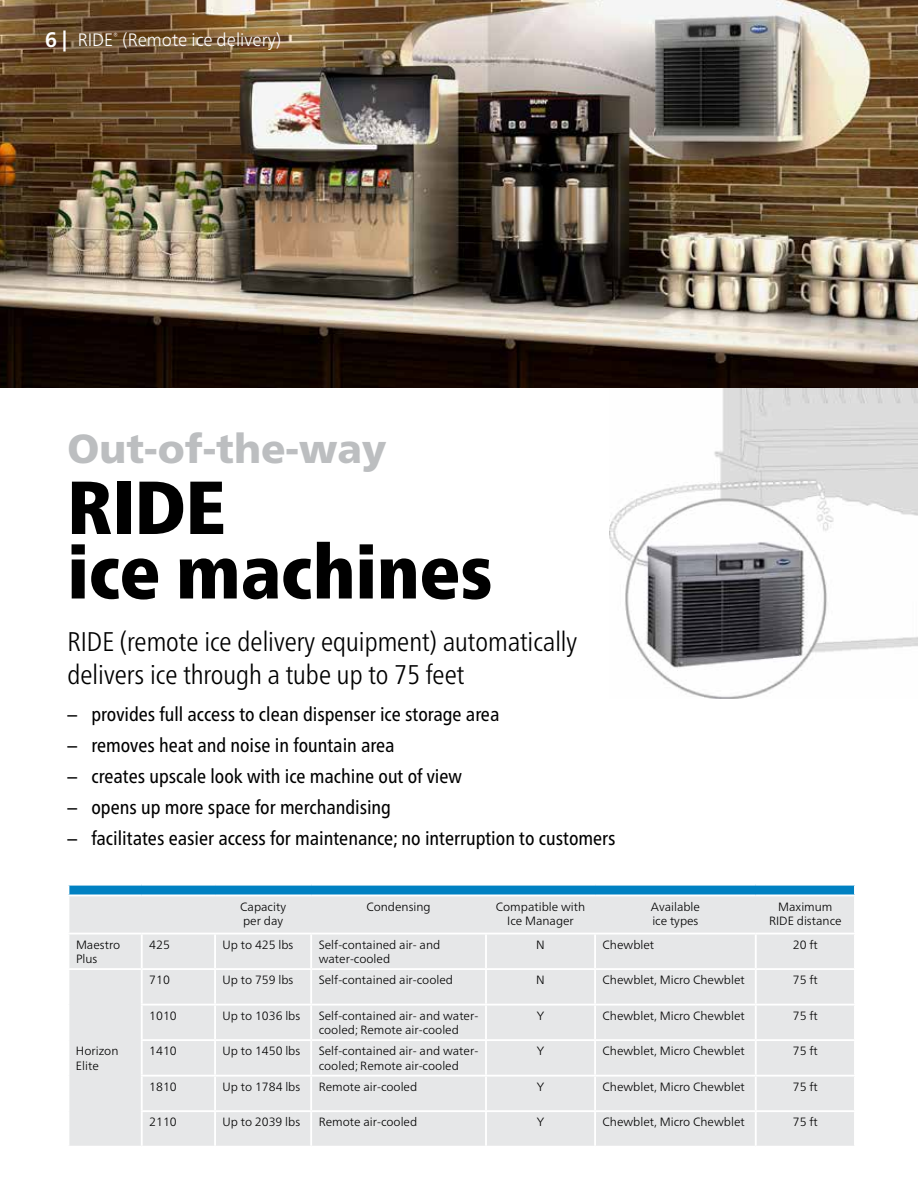
<style>
.page{position:relative;width:918px;height:1188px;background:#fff}
.page>*{position:absolute;margin:0;border:0;box-sizing:border-box;transform-origin:0 0}
.t1{font:900 condensed 75px/64.5px "Frutiger Neue LT Pro";color:#000}
.t2{font:900 40.5px "Frutiger Neue LT Pro";color:#bcbec0}
.t3{font:300 condensed 27px/32.4px "Frutiger Neue LT Pro";color:#000}
.t4{font:condensed 19.5px "Frutiger Neue LT Pro";color:#000}
.t5{font:300 18px "Frutiger Neue LT Pro";color:#fff;scale:.95 1}
.t6{font:300 12px/14.4px "Frutiger Neue LT Pro";color:#000}
.s1{font-weight:700;font-size:21px}
</style>
<div class="page">
<img style="left:610px;top:388px;width:308px;height:311px">
<img style="left:0;top:0;width:918px;height:388px">
<div style="left:69px;top:896px;width:785px;height:250px;background:#e6e7e8"></div>
<svg style="left:68px;top:885px;width:787px;height:10px;background:#1c8ec8"></svg>
<hr style="left:68px;top:933px;width:74px;height:2px;background:#fff">
<hr style="left:142px;top:933px;width:73px;height:2px;background:#fff">
<hr style="left:141px;top:935px;width:2px;height:33px;background:#fff">
<hr style="left:215px;top:933px;width:96px;height:2px;background:#fff">
<hr style="left:214px;top:935px;width:2px;height:33px;background:#fff">
<hr style="left:311px;top:933px;width:175px;height:2px;background:#fff">
<hr style="left:310px;top:935px;width:2px;height:33px;background:#fff">
<hr style="left:486px;top:933px;width:109px;height:2px;background:#fff">
<hr style="left:485px;top:935px;width:2px;height:33px;background:#fff">
<hr style="left:595px;top:933px;width:161px;height:2px;background:#fff">
<hr style="left:594px;top:935px;width:2px;height:33px;background:#fff">
<hr style="left:756px;top:933px;width:100px;height:2px;background:#fff">
<hr style="left:755px;top:935px;width:2px;height:33px;background:#fff">
<hr style="left:68px;top:968px;width:74px;height:2px;background:#fff">
<hr style="left:142px;top:968px;width:73px;height:2px;background:#fff">
<hr style="left:141px;top:970px;width:2px;height:34px;background:#fff">
<hr style="left:215px;top:968px;width:96px;height:2px;background:#fff">
<hr style="left:214px;top:970px;width:2px;height:34px;background:#fff">
<hr style="left:311px;top:968px;width:175px;height:2px;background:#fff">
<hr style="left:310px;top:970px;width:2px;height:34px;background:#fff">
<hr style="left:486px;top:968px;width:109px;height:2px;background:#fff">
<hr style="left:485px;top:970px;width:2px;height:34px;background:#fff">
<hr style="left:595px;top:968px;width:161px;height:2px;background:#fff">
<hr style="left:594px;top:970px;width:2px;height:34px;background:#fff">
<hr style="left:756px;top:968px;width:100px;height:2px;background:#fff">
<hr style="left:755px;top:970px;width:2px;height:34px;background:#fff">
<hr style="left:141px;top:1004px;width:74px;height:2px;background:#fff">
<hr style="left:141px;top:1006px;width:2px;height:33px;background:#fff">
<hr style="left:215px;top:1004px;width:96px;height:2px;background:#fff">
<hr style="left:214px;top:1006px;width:2px;height:33px;background:#fff">
<hr style="left:311px;top:1004px;width:175px;height:2px;background:#fff">
<hr style="left:310px;top:1006px;width:2px;height:33px;background:#fff">
<hr style="left:486px;top:1004px;width:109px;height:2px;background:#fff">
<hr style="left:485px;top:1006px;width:2px;height:33px;background:#fff">
<hr style="left:595px;top:1004px;width:161px;height:2px;background:#fff">
<hr style="left:594px;top:1006px;width:2px;height:33px;background:#fff">
<hr style="left:756px;top:1004px;width:100px;height:2px;background:#fff">
<hr style="left:755px;top:1006px;width:2px;height:33px;background:#fff">
<hr style="left:141px;top:1039px;width:74px;height:2px;background:#fff">
<hr style="left:141px;top:1041px;width:2px;height:34px;background:#fff">
<hr style="left:215px;top:1039px;width:96px;height:2px;background:#fff">
<hr style="left:214px;top:1041px;width:2px;height:34px;background:#fff">
<hr style="left:311px;top:1039px;width:175px;height:2px;background:#fff">
<hr style="left:310px;top:1041px;width:2px;height:34px;background:#fff">
<hr style="left:486px;top:1039px;width:109px;height:2px;background:#fff">
<hr style="left:485px;top:1041px;width:2px;height:34px;background:#fff">
<hr style="left:595px;top:1039px;width:161px;height:2px;background:#fff">
<hr style="left:594px;top:1041px;width:2px;height:34px;background:#fff">
<hr style="left:756px;top:1039px;width:100px;height:2px;background:#fff">
<hr style="left:755px;top:1041px;width:2px;height:34px;background:#fff">
<hr style="left:141px;top:1075px;width:74px;height:2px;background:#fff">
<hr style="left:141px;top:1077px;width:2px;height:33px;background:#fff">
<hr style="left:215px;top:1075px;width:96px;height:2px;background:#fff">
<hr style="left:214px;top:1077px;width:2px;height:33px;background:#fff">
<hr style="left:311px;top:1075px;width:175px;height:2px;background:#fff">
<hr style="left:310px;top:1077px;width:2px;height:33px;background:#fff">
<hr style="left:486px;top:1075px;width:109px;height:2px;background:#fff">
<hr style="left:485px;top:1077px;width:2px;height:33px;background:#fff">
<hr style="left:595px;top:1075px;width:161px;height:2px;background:#fff">
<hr style="left:594px;top:1077px;width:2px;height:33px;background:#fff">
<hr style="left:756px;top:1075px;width:100px;height:2px;background:#fff">
<hr style="left:755px;top:1077px;width:2px;height:33px;background:#fff">
<hr style="left:141px;top:1110px;width:74px;height:2px;background:#fff">
<hr style="left:141px;top:1112px;width:2px;height:34px;background:#fff">
<hr style="left:215px;top:1110px;width:96px;height:2px;background:#fff">
<hr style="left:214px;top:1112px;width:2px;height:34px;background:#fff">
<hr style="left:311px;top:1110px;width:175px;height:2px;background:#fff">
<hr style="left:310px;top:1112px;width:2px;height:34px;background:#fff">
<hr style="left:486px;top:1110px;width:109px;height:2px;background:#fff">
<hr style="left:485px;top:1112px;width:2px;height:34px;background:#fff">
<hr style="left:595px;top:1110px;width:161px;height:2px;background:#fff">
<hr style="left:594px;top:1112px;width:2px;height:34px;background:#fff">
<hr style="left:756px;top:1110px;width:100px;height:2px;background:#fff">
<hr style="left:755px;top:1112px;width:2px;height:34px;background:#fff">
<h3 class="t5" style="left:45px;top:29px;width:250px"><span class="s1">6 |</span> RIDE<sup>®</sup> (Remote ice delivery)</h3>
<h2 class="t2" style="left:68px;top:424px;width:321px">Out-of-the-way</h2>
<h1 class="t1" style="left:68px;top:475px;width:427px">RIDE<br>ice machines</h1>
<h3 class="t3" style="left:68px;top:625px;width:511px">RIDE (remote ice delivery equipment) automatically delivers ice through a tube up to 75 feet</h3>
<h3 class="t4" style="left:68px;top:703px;width:433px">– provides full access to clean dispenser ice storage area</h3>
<h3 class="t4" style="left:67px;top:734px;width:329px">– removes heat and noise in fountain area</h3>
<h3 class="t4" style="left:67px;top:765px;width:396px">– creates upscale look with ice machine out of view</h3>
<h3 class="t4" style="left:67px;top:796px;width:325px">– opens up more space for merchandising</h3>
<h3 class="t4" style="left:67px;top:827px;width:550px">– facilitates easier access for maintenance; no interruption to customers</h3>
<p class="t6" style="left:240px;top:899px;width:47px">Capacity per day</p>
<p class="t6" style="left:366px;top:899px;width:66px">Condensing</p>
<p class="t6" style="left:496px;top:899px;width:91px;text-align:center">Compatible with<br>Ice Manager</p>
<p class="t6" style="left:651px;top:899px;width:51px">Available ice types</p>
<p class="t6" style="left:769px;top:899px;width:74px;text-align:center">Maximum<br>RIDE distance</p>
<p class="t6" style="left:76px;top:937px;width:46px">Maestro<br>Plus</p>
<p class="t6" style="left:149px;top:937px;width:22px">425</p>
<p class="t6" style="left:223px;top:937px;width:72px">Up to 425 lbs</p>
<p class="t6" style="left:319px;top:937px;width:123px">Self-contained air- and water-cooled</p>
<p class="t6" style="left:536px;top:937px;width:10px">N</p>
<p class="t6" style="left:603px;top:937px;width:53px">Chewblet</p>
<p class="t6" style="left:793px;top:937px;width:26px">20 ft</p>
<p class="t6" style="left:76px;top:1044px;width:44px">Horizon<br>Elite</p>
<p class="t6" style="left:149px;top:973px;width:22px">710</p>
<p class="t6" style="left:223px;top:973px;width:72px">Up to 759 lbs</p>
<p class="t6" style="left:319px;top:973px;width:136px">Self-contained air-cooled</p>
<p class="t6" style="left:536px;top:973px;width:10px">N</p>
<p class="t6" style="left:603px;top:973px;width:144px">Chewblet, Micro Chewblet</p>
<p class="t6" style="left:793px;top:973px;width:26px">75 ft</p>
<p class="t6" style="left:149px;top:1008px;width:29px">1010</p>
<p class="t6" style="left:223px;top:1008px;width:79px">Up to 1036 lbs</p>
<p class="t6" style="left:319px;top:1008px;width:161px">Self-contained air- and water&shy;cooled; Remote air-cooled</p>
<p class="t6" style="left:537px;top:1008px;width:9px">Y</p>
<p class="t6" style="left:603px;top:1008px;width:144px">Chewblet, Micro Chewblet</p>
<p class="t6" style="left:793px;top:1008px;width:26px">75 ft</p>
<p class="t6" style="left:149px;top:1044px;width:29px">1410</p>
<p class="t6" style="left:223px;top:1044px;width:79px">Up to 1450 lbs</p>
<p class="t6" style="left:319px;top:1044px;width:161px">Self-contained air- and water&shy;cooled; Remote air-cooled</p>
<p class="t6" style="left:537px;top:1044px;width:9px">Y</p>
<p class="t6" style="left:603px;top:1044px;width:144px">Chewblet, Micro Chewblet</p>
<p class="t6" style="left:793px;top:1044px;width:26px">75 ft</p>
<p class="t6" style="left:149px;top:1079px;width:29px">1810</p>
<p class="t6" style="left:223px;top:1079px;width:79px">Up to 1784 lbs</p>
<p class="t6" style="left:319px;top:1079px;width:100px">Remote air-cooled</p>
<p class="t6" style="left:537px;top:1079px;width:9px">Y</p>
<p class="t6" style="left:603px;top:1079px;width:144px">Chewblet, Micro Chewblet</p>
<p class="t6" style="left:793px;top:1079px;width:26px">75 ft</p>
<p class="t6" style="left:149px;top:1115px;width:29px">2110</p>
<p class="t6" style="left:223px;top:1115px;width:79px">Up to 2039 lbs</p>
<p class="t6" style="left:319px;top:1115px;width:100px">Remote air-cooled</p>
<p class="t6" style="left:537px;top:1115px;width:9px">Y</p>
<p class="t6" style="left:603px;top:1115px;width:144px">Chewblet, Micro Chewblet</p>
<p class="t6" style="left:793px;top:1115px;width:26px">75 ft</p>
</div>
